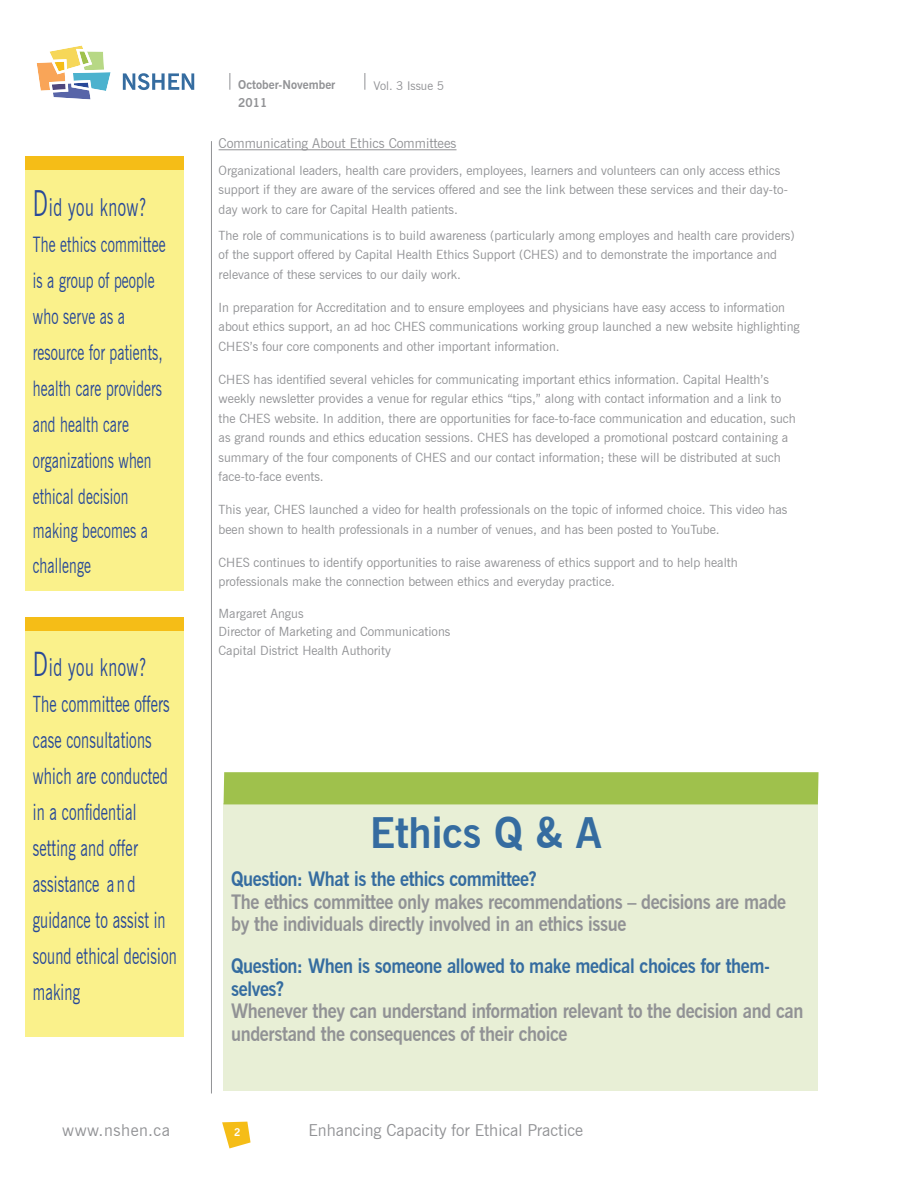
<style>
.page{position:relative;width:918px;height:1188px;background:#fff}
.page>*{position:absolute;margin:0;border:0;box-sizing:border-box;transform-origin:0 0}
.Headline{font:700 42px "News Gothic BT";color:#356ca0}
.Headline-2{font:24.75px "News Gothic BT";letter-spacing:.03em;color:#274898;scale:.67 1}
.Headline-3{font:22.5px/36px "News Gothic BT";letter-spacing:.01em;color:#274898;scale:.67 1}
.Headline-4{font:21.3px/36px "News Gothic BT";letter-spacing:.01em;color:#274898;scale:.67 1}
.Headline-5{font:21.15px/34.5px "News Gothic BT";letter-spacing:.01em;color:#274898;scale:.68 1}
.t1{font:700 19.8px/22.5px "News Gothic BT";letter-spacing:-.02em;color:#919295;scale:.92 1}
.Text{font:16.5px "News Gothic BT";color:#919295}
.Text-2{font:16.5px "News Gothic BT";letter-spacing:.03em;color:#919295}
.Text-3{font:13.5px "News Gothic BT";color:#919295}
.Text-4{font:12.75px/19.5px "News Gothic BT";color:#919295}
.Text-5{font:700 12px/18px "News Gothic BT";color:#919295}
.Text-6{font:12px "News Gothic BT";color:#919295}
.Text-7{font:700 10.5px "News Gothic BT";color:#fff}
.s1{font-size:36px}
.s2{font-size:33.75px}
.s3{color:#356ca0}
</style>
<div class="page">
<svg style="left:222px;top:1122px;width:29px;height:26px"></svg>
<svg style="left:36px;top:45px;width:75px;height:55px"></svg>
<svg style="left:123px;top:73px;width:71px;height:17px"></svg>
<svg style="left:230px;top:73px;width:1px;height:17px"></svg>
<svg style="left:364px;top:73px;width:1px;height:17px"></svg>
<hr style="left:211px;top:141px;width:1px;height:952px;background:#919295">
<div style="left:224px;top:804px;width:594px;height:287px;background:#e8efd6"></div>
<hr style="left:219px;top:149px;width:238px;height:1px;background:#919295">
<div style="left:224px;top:772px;width:595px;height:32px;background:#9fc14c"></div>
<div style="left:25px;top:170px;width:159px;height:421px;background:#faf18b"></div>
<div style="left:25px;top:156px;width:159px;height:14px;background:#f5bd17"></div>
<div style="left:25px;top:617px;width:159px;height:14px;background:#f5bd17"></div>
<div style="left:25px;top:631px;width:159px;height:406px;background:#faf18b"></div>
<p class="Headline-2" style="left:33px;top:192px;width:171px"><span class="s1">D</span>id you know?</p>
<p class="Headline-4" style="left:33px;top:226px;width:200px">The ethics committee is a group of people who serve as a resource for patients, health care providers and health care organizations when ethical decision</p>
<p class="Headline-5" style="left:33px;top:513px;width:171px">making becomes a challenge</p>
<p class="Headline-2" style="left:33px;top:652px;width:171px"><span class="s2">D</span>id you know?</p>
<p class="Headline-3" style="left:33px;top:686px;width:216px">The committee offers case consultations which are conducted in a confidential setting and offer assistance a n d guidance to assist in sound ethical decision making</p>
<p class="Text-5" style="left:238px;top:75px;width:99px">October-November<br>2011</p>
<p class="Text-6" style="left:374px;top:79px;width:72px">Vol. 3 Issue 5</p>
<p class="Text-3" style="left:219px;top:136px;width:239px">Communicating About Ethics Committees</p>
<p class="Text-4" style="left:219px;top:160px;width:571px">Organizational leaders, health care providers, employees, learners and volunteers can only access ethics support if they are aware of the services offered and see the link between these services and their day-to&shy;day work to care for Capital Health patients.</p>
<p class="Text-4" style="left:219px;top:226px;width:578px">The role of communications is to build awareness (particularly among employes and health care providers) of the support offered by Capital Health Ethics Support (CHES) and to demonstrate the importance and relevance of these services to our daily work.</p>
<p class="Text-4" style="left:219px;top:298px;width:583px">In preparation for Accreditation and to ensure employees and physicians have easy access to information about ethics support, an ad hoc CHES communications working group launched a new website highlighting<br>CHES’s four core components and other important information.</p>
<p class="Text-4" style="left:219px;top:370px;width:579px">CHES has identified several vehicles for communicating important ethics information. Capital Health’s weekly newsletter provides a venue for regular ethics “tips,” along with contact information and a link to the CHES website. In addition, there are opportunities for face-to-face communication and education, such as grand rounds and ethics education sessions. CHES has developed a promotional postcard containing a summary of the four components of CHES and our contact information; these will be distributed at such face-to-face events.</p>
<p class="Text-4" style="left:219px;top:500px;width:570px">This year, CHES launched a video for health professionals on the topic of informed choice. This video has been shown to health professionals in a number of venues, and has been posted to YouTube.</p>
<p class="Text-4" style="left:219px;top:553px;width:521px">CHES continues to identify opportunities to raise awareness of ethics support and to help health professionals make the connection between ethics and everyday practice.</p>
<p class="Text-4" style="left:219px;top:604px;width:86px">Margaret Angus</p>
<p class="Text-4" style="left:219px;top:622px;width:233px">Director of Marketing and Communications<br>Capital District Health Authority</p>
<p class="Headline" style="left:370px;top:808px;width:233px">Ethics Q &amp; A</p>
<p class="t1" style="left:231px;top:868px;width:605px"><span class="s3">Question: What is the ethics committee?<br></span>The ethics committee only makes recommendations – decisions are made by the individuals directly involved in an ethics issue</p>
<p class="t1" style="left:231px;top:955px;width:624px"><span class="s3">Question: When is someone allowed to make medical choices for them&shy;selves?<br></span>Whenever they can understand information relevant to the decision and can understand the consequences of their choice</p>
<p class="Text-2" style="left:62px;top:1120px;width:109px">www.nshen.ca</p>
<p class="Text-7" style="left:234px;top:1126px;width:8px">2</p>
<p class="Text" style="left:308px;top:1120px;width:276px">Enhancing Capacity for Ethical Practice</p>
</div>
